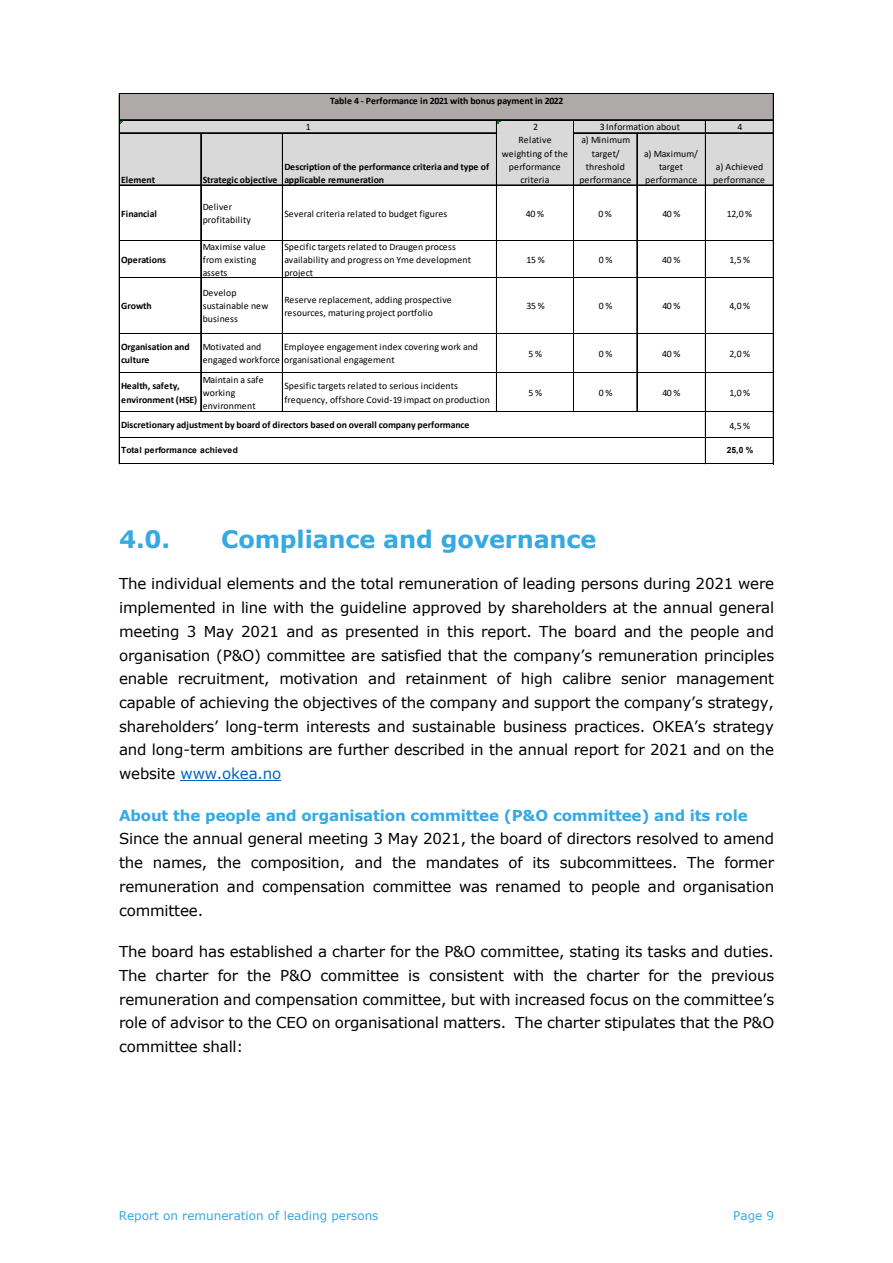
<style>
.page{position:relative;width:893px;height:1263px;background:#fff}
.page>*{position:absolute;margin:0;border:0;box-sizing:border-box;transform-origin:0 0}
.t1{font:700 24px "Verdana";letter-spacing:-.005em;color:#36a9e0}
.t2{font:15px/23.7px "Verdana";letter-spacing:-.01em;color:#000;text-align:justify}
.t3{font:700 15px "Verdana";letter-spacing:-.01em;color:#36a9e0}
.t4{font:12px "Verdana";color:#36a8e0}
.t5{font:9.75px/13px "Calibri";letter-spacing:.005em;color:#000}
.t6{font:700 9.75px/13px "Calibri";letter-spacing:-.005em;color:#000}
.t7{font:700 8.55px "Arial";letter-spacing:.005em;color:#000}
.s1{color:#0563c1}
</style>
<div class="page">
<hr style="left:181px;top:780px;width:100px;height:1px;background:#0563c1">
<div style="left:120px;top:94px;width:654px;height:26px;background:#aeaaaa"></div>
<div style="left:120px;top:120px;width:654px;height:13px;background:#d9d9d9"></div>
<div style="left:120px;top:133px;width:654px;height:53px;background:#d9d9d9"></div>
<hr style="left:120px;top:94px;width:654px;height:1px;background:#000">
<hr style="left:120px;top:120px;width:654px;height:1px;background:#000">
<hr style="left:120px;top:132px;width:377px;height:1px;background:#000">
<hr style="left:120px;top:133px;width:377px;height:1px;background:#000">
<hr style="left:574px;top:133px;width:200px;height:1px;background:#000">
<hr style="left:120px;top:185px;width:654px;height:1px;background:#000">
<hr style="left:120px;top:240px;width:654px;height:1px;background:#000">
<hr style="left:120px;top:278px;width:654px;height:1px;background:#000">
<hr style="left:120px;top:333px;width:654px;height:1px;background:#000">
<hr style="left:120px;top:372px;width:654px;height:1px;background:#000">
<hr style="left:573px;top:120px;width:1px;height:292px;background:#000">
<hr style="left:636px;top:133px;width:1px;height:279px;background:#000">
<hr style="left:637px;top:133px;width:1px;height:279px;background:#000">
<hr style="left:120px;top:411px;width:654px;height:1px;background:#000">
<hr style="left:200px;top:133px;width:1px;height:279px;background:#000">
<hr style="left:201px;top:133px;width:1px;height:279px;background:#000">
<hr style="left:282px;top:133px;width:1px;height:279px;background:#000">
<hr style="left:496px;top:120px;width:1px;height:292px;background:#000">
<hr style="left:120px;top:437px;width:654px;height:1px;background:#000">
<hr style="left:120px;top:438px;width:654px;height:1px;background:#000">
<hr style="left:119px;top:94px;width:1px;height:370px;background:#000">
<hr style="left:705px;top:120px;width:1px;height:344px;background:#000">
<hr style="left:120px;top:464px;width:654px;height:1px;background:#000">
<hr style="left:773px;top:94px;width:1px;height:370px;background:#000">
<p class="t6" style="left:330px;top:95px;width:235px">Table 4 ‐ Performance in 2021 with bonus payment in 2022</p>
<p class="t5" style="left:306px;top:121px;width:6px">1</p>
<p class="t5" style="left:600px;top:121px;width:82px">3 Information about</p>
<p class="t5" style="left:533px;top:121px;width:6px">2</p>
<p class="t5" style="left:737px;top:121px;width:6px">4</p>
<p class="t6" style="left:284px;top:161px;width:206px">Description of the performance criteria and type of applicable remuneration</p>
<p class="t6" style="left:121px;top:174px;width:36px">Element</p>
<p class="t6" style="left:203px;top:174px;width:76px">Strategic objective</p>
<p class="t5" style="left:502px;top:134px;width:68px;text-align:center">Relative weighting of the performance criteria</p>
<p class="t5" style="left:579px;top:134px;width:53px;text-align:center">a) Minimum target/ threshold performance</p>
<p class="t5" style="left:644px;top:148px;width:55px;text-align:center">a) Maximum/ target performance</p>
<p class="t5" style="left:713px;top:161px;width:53px">a) Achieved performance</p>
<p class="t6" style="left:121px;top:208px;width:37px">Financial</p>
<p class="t5" style="left:203px;top:201px;width:50px">Deliver profitability</p>
<p class="t5" style="left:284px;top:208px;width:165px">Several criteria related to budget figures</p>
<p class="t5" style="left:526px;top:208px;width:20px">40%</p>
<p class="t5" style="left:598px;top:208px;width:15px">0%</p>
<p class="t5" style="left:662px;top:208px;width:20px">40%</p>
<p class="t5" style="left:727px;top:208px;width:27px">12,0 %</p>
<p class="t6" style="left:121px;top:254px;width:47px">Operations</p>
<p class="t6" style="left:121px;top:300px;width:32px">Growth</p>
<p class="t5" style="left:203px;top:241px;width:65px">Maximise value from existing assets</p>
<p class="t5" style="left:284px;top:241px;width:188px">Specific targets related to Draugen process availability and progress on Yme development project</p>
<p class="t5" style="left:526px;top:254px;width:20px">15%</p>
<p class="t5" style="left:599px;top:254px;width:15px">0%</p>
<p class="t5" style="left:662px;top:254px;width:20px">40%</p>
<p class="t5" style="left:729px;top:254px;width:22px">1,5 %</p>
<p class="t5" style="left:203px;top:287px;width:67px">Develop sustainable new business</p>
<p class="t5" style="left:284px;top:294px;width:169px">Reserve replacement, adding prospective resources, maturing project portfolio</p>
<p class="t5" style="left:526px;top:300px;width:20px">35%</p>
<p class="t5" style="left:599px;top:300px;width:15px">0%</p>
<p class="t5" style="left:662px;top:300px;width:20px">40%</p>
<p class="t5" style="left:729px;top:300px;width:22px">4,0 %</p>
<p class="t5" style="left:284px;top:341px;width:195px">Employee engagement index covering work and</p>
<p class="t6" style="left:121px;top:341px;width:70px">Organisation and culture</p>
<p class="t5" style="left:203px;top:341px;width:193px">Motivated and<br>engaged workforce organisational engagement</p>
<p class="t5" style="left:528px;top:348px;width:15px">5%</p>
<p class="t5" style="left:599px;top:348px;width:15px">0%</p>
<p class="t5" style="left:662px;top:348px;width:20px">40%</p>
<p class="t5" style="left:729px;top:348px;width:22px">2,0 %</p>
<p class="t6" style="left:121px;top:380px;width:78px">Health, safety, environment (HSE)</p>
<p class="t5" style="left:203px;top:374px;width:63px">Maintain a safe working environment</p>
<p class="t5" style="left:284px;top:380px;width:207px">Spesific targets related to serious incidents frequency, offshore Covid‐19 impact on production</p>
<p class="t5" style="left:528px;top:387px;width:15px">5%</p>
<p class="t5" style="left:599px;top:387px;width:15px">0%</p>
<p class="t5" style="left:662px;top:387px;width:20px">40%</p>
<p class="t5" style="left:729px;top:387px;width:22px">1,0 %</p>
<p class="t5" style="left:729px;top:420px;width:22px">4,5 %</p>
<p class="t7" style="left:121px;top:446px;width:118px">Total performance achieved</p>
<p class="t7" style="left:727px;top:446px;width:28px">25,0 %</p>
<p class="t6" style="left:121px;top:419px;width:350px">Discretionary adjustment by board of directors based on overall company performance</p>
<h1 class="t1" style="left:119px;top:524px;width:53px">4.0.</h1>
<h1 class="t1" style="left:221px;top:524px;width:377px">Compliance and governance</h1>
<p class="t2" style="left:119px;top:572px;width:657px">The individual elements and the total remuneration of leading persons during 2021 were implemented in line with the guideline approved by shareholders at the annual general meeting 3 May 2021 and as presented in this report. The board and the people and organisation (P&amp;O) committee are satisfied that the company’s remuneration principles enable recruitment, motivation and retainment of high calibre senior management capable of achieving the objectives of the company and support the company’s strategy, shareholders’ long-term interests and sustainable business practices. OKEA’s strategy and long-term ambitions are further described in the annual report for 2021 and on the website <span class="s1">www.okea.no</span></p>
<p class="t3" style="left:119px;top:806px;width:630px">About the people and organisation committee (P&amp;O committee) and its role</p>
<p class="t2" style="left:119px;top:827px;width:657px">Since the annual general meeting 3 May 2021, the board of directors resolved to amend the names, the composition, and the mandates of its subcommittees. The former remuneration and compensation committee was renamed to people and organisation committee.</p>
<p class="t2" style="left:119px;top:939px;width:656px">The board has established a charter for the P&amp;O committee, stating its tasks and duties.<br>The charter for the P&amp;O committee is consistent with the charter for the previous remuneration and compensation committee, but with increased focus on the committee’s role of advisor to the CEO on organisational matters. The charter stipulates that the P&amp;O committee shall:</p>
<p class="t4" style="left:119px;top:1207px;width:261px">Report on remuneration of leading persons</p>
<p class="t4" style="left:733px;top:1207px;width:42px">Page 9</p>
</div>
